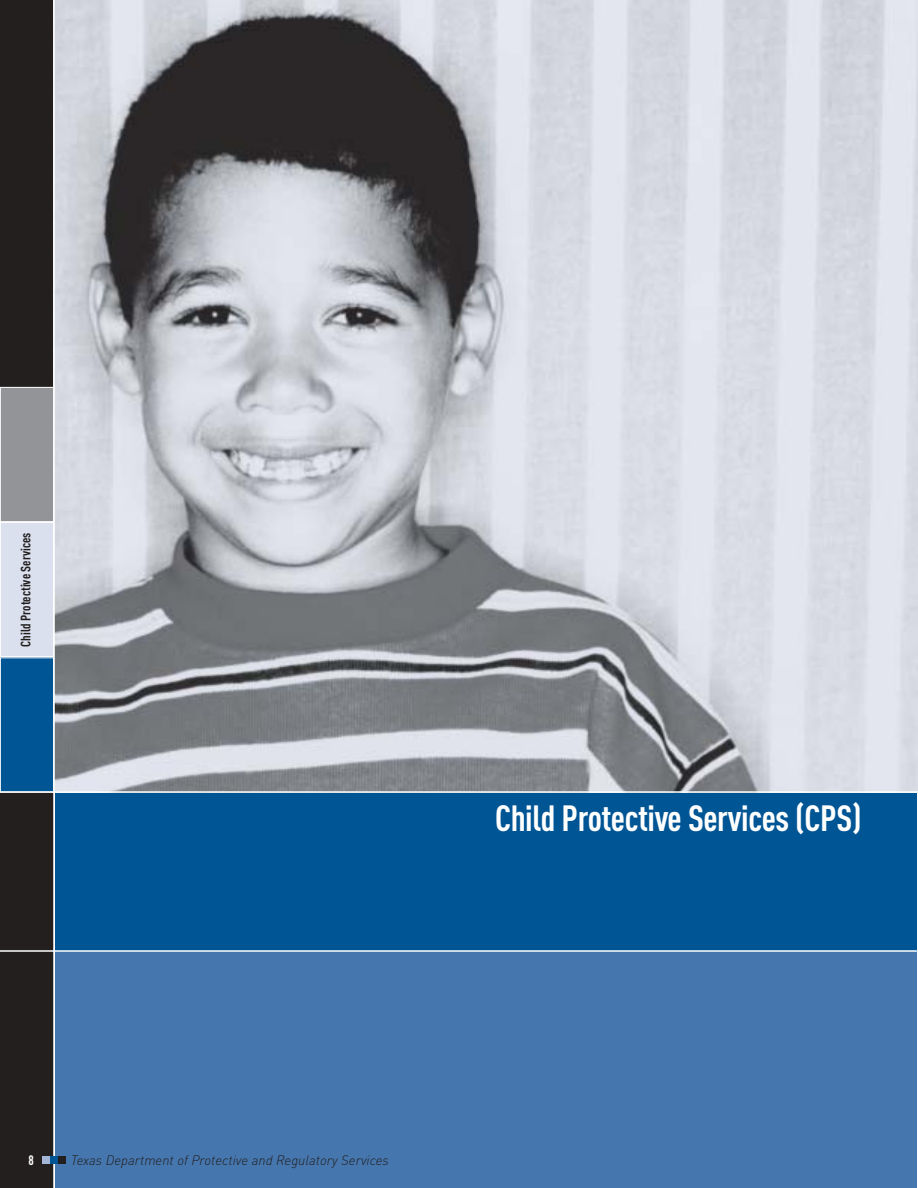
<style>
.page{position:relative;width:918px;height:1188px;background:#fff}
.page>*{position:absolute;margin:0;border:0;box-sizing:border-box;transform-origin:0 0}
.t1{font:700 36px "DIN Cond";letter-spacing:-.01em;color:#fff}
.t2{font:italic 300 13.5px "DIN";color:#231f1f}
.t3{font:700 13.5px "DIN Cond";color:#231f1f}
.t4{font:700 13.5px "DIN Cond";color:#fff}
</style>
<div class="page">
<div style="left:0;top:0;width:54px;height:1188px;background:#231f1f"></div>
<div style="left:55px;top:951px;width:862px;height:237px;background:#4576ae"></div>
<div style="left:55px;top:792px;width:862px;height:159px;background:#005595"></div>
<img style="left:55px;top:0;width:863px;height:791px">
<div style="left:0;top:522px;width:54px;height:135px;background:#dbe0ee"></div>
<div style="left:0;top:522px;width:54px;height:135px;border:1px solid #fff"></div>
<div style="left:0;top:658px;width:54px;height:134px;background:#005595"></div>
<div style="left:0;top:657px;width:54px;height:135px;border:1px solid #fff"></div>
<div style="left:0;top:387px;width:54px;height:135px;background:#939497"></div>
<div style="left:0;top:387px;width:54px;height:135px;border:1px solid #fff"></div>
<hr style="left:0;top:791px;width:918px;height:2px;background:#fff">
<hr style="left:0;top:950px;width:917px;height:2px;background:#fff">
<hr style="left:53px;top:0;width:2px;height:1188px;background:#fff">
<div style="left:42px;top:1156px;width:8px;height:8px;background:#a3b6d7"></div>
<div style="left:58px;top:1156px;width:8px;height:8px;background:#231f1f"></div>
<div style="left:50px;top:1156px;width:8px;height:8px;background:#005595"></div>
<p class="t3" style="left:21px;top:647px;width:116px;rotate:-90deg">Child Protective Services</p>
<h1 class="t1" style="left:495px;top:806px;width:368px">Child Protective Services (CPS)</h1>
<p class="t4" style="left:28px;top:1155px;width:7px">8</p>
<p class="t2" style="left:71px;top:1156px;width:320px">Texas Department of Protective and Regulatory Services</p>
</div>
